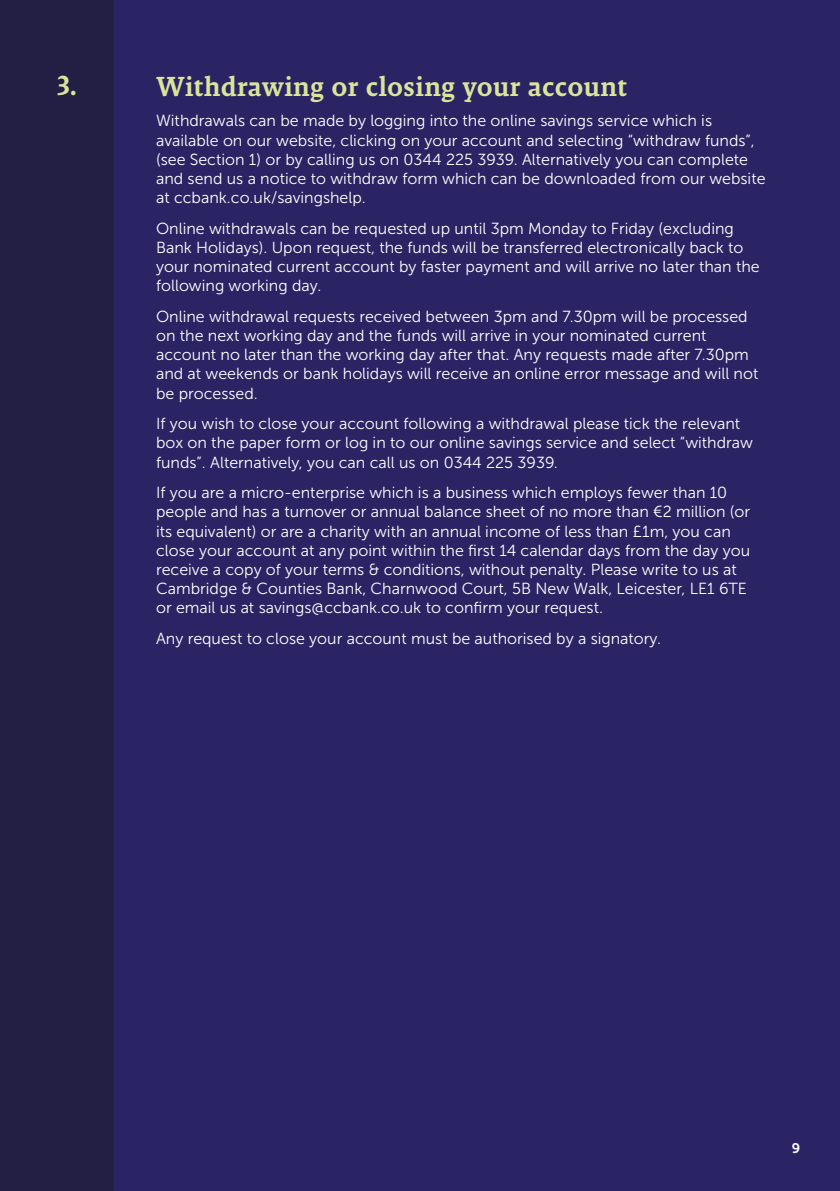
<style>
.page{position:relative;width:840px;height:1191px;background:#fff}
.page>*{position:absolute;margin:0;border:0;box-sizing:border-box;transform-origin:0 0}
.t1{font:500 28px "Malaga OTCE";color:#dae49b}
.t2{font:16px/19.2px "Museo Sans 300";color:#fff}
.t3{font:14px "Museo Sans 700";color:#fff}
</style>
<div class="page">
<div style="left:0;top:0;width:839px;height:1191px;background:#2b2464"></div>
<div style="left:0;top:0;width:113px;height:1191px;background:#231f44"></div>
<h1 class="t1" style="left:57px;top:69px;width:21px">3.</h1>
<h1 class="t1" style="left:156px;top:70px;width:472px">Withdrawing or closing your account</h1>
<p class="t2" style="left:156px;top:111px;width:610px">Withdrawals can be made by logging into the online savings service which is available on our website, clicking on your account and selecting “withdraw funds”, (see Section 1) or by calling us on 0344 225 3939. Alternatively you can complete and send us a notice to withdraw form which can be downloaded from our website at ccbank.co.uk/savingshelp.</p>
<p class="t2" style="left:156px;top:219px;width:604px">Online withdrawals can be requested up until 3pm Monday to Friday (excluding Bank Holidays). Upon request, the funds will be transferred electronically back to your nominated current account by faster payment and will arrive no later than the following working day.</p>
<p class="t2" style="left:156px;top:307px;width:603px">Online withdrawal requests received between 3pm and 7.30pm will be processed on the next working day and the funds will arrive in your nominated current account no later than the working day after that. Any requests made after 7.30pm and at weekends or bank holidays will receive an online error message and will not be processed.</p>
<p class="t2" style="left:156px;top:414px;width:598px">If you wish to close your account following a withdrawal please tick the relevant box on the paper form or log in to our online savings service and select “withdraw funds”. Alternatively, you can call us on 0344 225 3939.</p>
<p class="t2" style="left:156px;top:483px;width:595px">If you are a micro-enterprise which is a business which employs fewer than 10 people and has a turnover or annual balance sheet of no more than €2 million (or its equivalent) or are a charity with an annual income of less than £1m, you can close your account at any point within the first 14 calendar days from the day you receive a copy of your terms &amp; conditions, without penalty. Please write to us at Cambridge &amp; Counties Bank, Charnwood Court, 5B New Walk, Leicester, LE1 6TE or email us at savings@ccbank.co.uk to confirm your request.</p>
<p class="t2" style="left:156px;top:629px;width:506px">Any request to close your account must be authorised by a signatory.</p>
<p class="t3" style="left:791px;top:1140px;width:10px">9</p>
</div>
